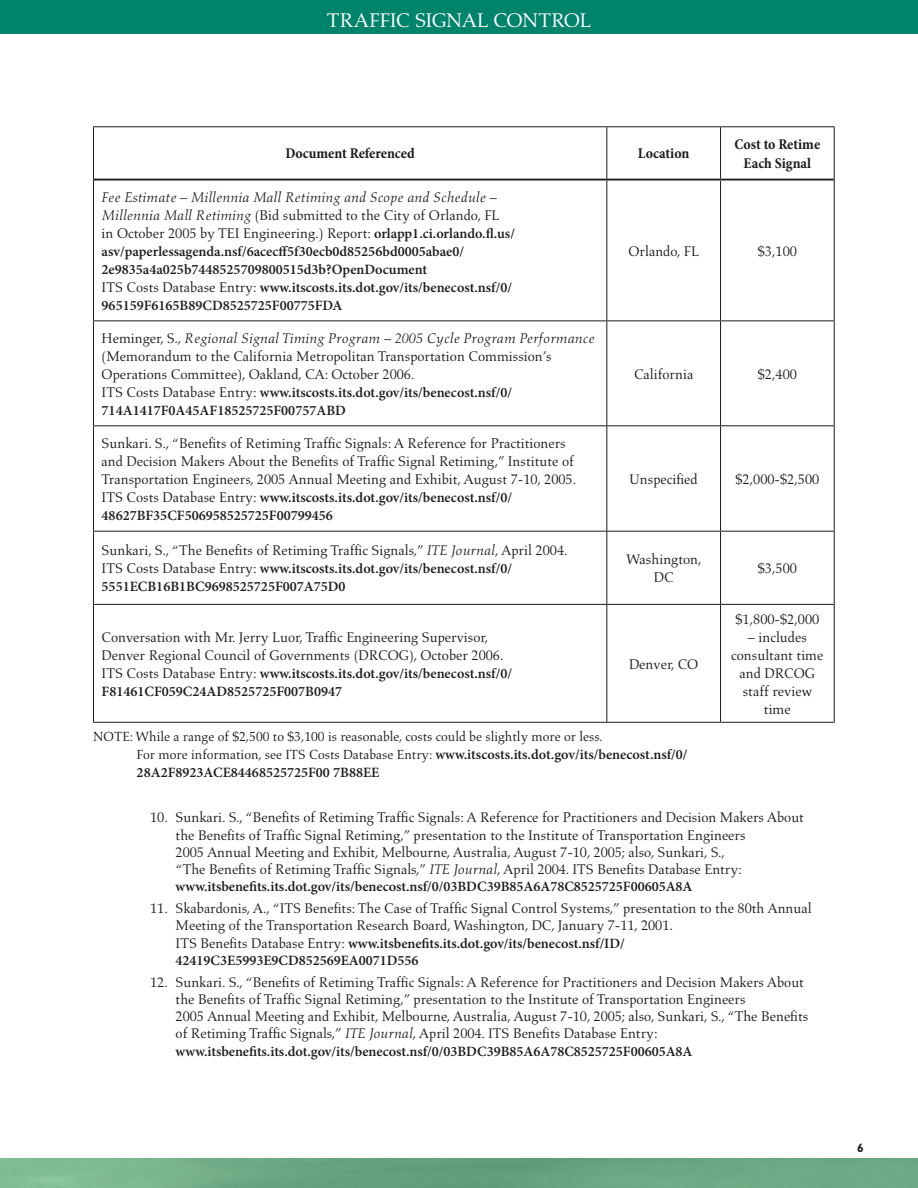
<style>
.page{position:relative;width:918px;height:1188px;background:#fff}
.page>*{position:absolute;margin:0;border:0;box-sizing:border-box;transform-origin:0 0}
.t1{font:20.1px "Aldus LT Std";letter-spacing:-.035em;color:#fff;scale:1.04 1}
.t2{font:700 condensed 15px/19.5px "Minion Pro";color:#1c1c1a;text-align:center}
.t3{font:14.25px/18px "Aldus LT Std";color:#1c1c1a}
.t4{font:600 14.25px/18px "Minion Pro";color:#1c1c1a}
.t5{font:italic 14.25px/18px "Aldus LT Std";color:#1c1c1a}
.t6{font:13.5px/18px "Aldus LT Std";color:#1c1c1a}
.s1{font-style:normal}
.s2{font-family:"Minion Pro";font-weight:600;font-style:normal}
.s3{font-family:"Aldus LT Std";font-weight:400}
.s4{font-style:italic}
.s5{font-family:"Minion Pro";font-weight:600;font-size:14.25px}
</style>
<div class="page">
<div style="left:0;top:0;width:918px;height:34px;background:#00836b"></div>
<img style="left:0;top:1158px;width:918px;height:30px">
<hr style="left:93px;top:180px;width:1px;height:141px;background:#1c1c1a">
<hr style="left:606px;top:181px;width:1px;height:140px;background:#1c1c1a">
<hr style="left:720px;top:181px;width:1px;height:140px;background:#1c1c1a">
<hr style="left:834px;top:180px;width:1px;height:141px;background:#1c1c1a">
<hr style="left:93px;top:321px;width:514px;height:1px;background:#1c1c1a">
<hr style="left:93px;top:321px;width:1px;height:104px;background:#1c1c1a">
<hr style="left:607px;top:321px;width:114px;height:1px;background:#1c1c1a">
<hr style="left:606px;top:321px;width:1px;height:104px;background:#1c1c1a">
<hr style="left:721px;top:321px;width:114px;height:1px;background:#1c1c1a">
<hr style="left:720px;top:321px;width:1px;height:104px;background:#1c1c1a">
<hr style="left:834px;top:321px;width:1px;height:104px;background:#1c1c1a">
<hr style="left:93px;top:425px;width:514px;height:1px;background:#1c1c1a">
<hr style="left:93px;top:426px;width:1px;height:105px;background:#1c1c1a">
<hr style="left:607px;top:425px;width:114px;height:1px;background:#1c1c1a">
<hr style="left:606px;top:426px;width:1px;height:105px;background:#1c1c1a">
<hr style="left:721px;top:425px;width:114px;height:1px;background:#1c1c1a">
<hr style="left:720px;top:426px;width:1px;height:105px;background:#1c1c1a">
<hr style="left:834px;top:426px;width:1px;height:105px;background:#1c1c1a">
<hr style="left:93px;top:531px;width:514px;height:1px;background:#1c1c1a">
<hr style="left:93px;top:532px;width:1px;height:72px;background:#1c1c1a">
<hr style="left:607px;top:531px;width:114px;height:1px;background:#1c1c1a">
<hr style="left:606px;top:532px;width:1px;height:72px;background:#1c1c1a">
<hr style="left:721px;top:531px;width:114px;height:1px;background:#1c1c1a">
<hr style="left:720px;top:532px;width:1px;height:72px;background:#1c1c1a">
<hr style="left:834px;top:532px;width:1px;height:72px;background:#1c1c1a">
<hr style="left:93px;top:604px;width:514px;height:1px;background:#1c1c1a">
<hr style="left:93px;top:605px;width:1px;height:117px;background:#1c1c1a">
<hr style="left:607px;top:604px;width:114px;height:1px;background:#1c1c1a">
<hr style="left:606px;top:605px;width:1px;height:117px;background:#1c1c1a">
<hr style="left:721px;top:604px;width:114px;height:1px;background:#1c1c1a">
<hr style="left:720px;top:605px;width:1px;height:117px;background:#1c1c1a">
<hr style="left:834px;top:605px;width:1px;height:117px;background:#1c1c1a">
<hr style="left:93px;top:722px;width:514px;height:1px;background:#1c1c1a">
<hr style="left:607px;top:722px;width:114px;height:1px;background:#1c1c1a">
<hr style="left:721px;top:722px;width:114px;height:1px;background:#1c1c1a">
<hr style="left:93px;top:126px;width:514px;height:1px;background:#1c1c1a">
<hr style="left:93px;top:127px;width:1px;height:53px;background:#1c1c1a">
<hr style="left:607px;top:126px;width:114px;height:1px;background:#1c1c1a">
<hr style="left:606px;top:127px;width:1px;height:52px;background:#1c1c1a">
<hr style="left:721px;top:126px;width:114px;height:1px;background:#1c1c1a">
<hr style="left:720px;top:127px;width:1px;height:52px;background:#1c1c1a">
<hr style="left:834px;top:127px;width:1px;height:53px;background:#1c1c1a">
<hr style="left:94px;top:179px;width:513px;height:2px;background:#1c1c1a">
<hr style="left:607px;top:179px;width:114px;height:2px;background:#1c1c1a">
<hr style="left:721px;top:179px;width:113px;height:2px;background:#1c1c1a">
<h1 class="t1" style="left:327px;top:9px;width:256px">TRAFFIC SIGNAL CONTROL</h1>
<p class="t2" style="left:285px;top:144px;width:131px">Document Referenced</p>
<p class="t2" style="left:638px;top:144px;width:53px">Location</p>
<p class="t2" style="left:735px;top:135px;width:87px">Cost to Retime<br>Each Signal</p>
<p class="t5" style="left:102px;top:188px;width:415px">Fee Estimate – Millennia Mall Retiming and Scope and Schedule –<br>Millennia Mall Retiming <span class="s1">(Bid submitted to the City of Orlando, FL<br>in October 2005 by TEI Engineering.) Report:</span> <span class="s2">orlapp1.ci.orlando.fl.us/</span></p>
<p class="t4" style="left:102px;top:243px;width:412px">asv/paperlessagenda.nsf/6acecff5f30ecb0d85256bd0005abae0/ 2e9835a4a025b7448525709800515d3b?OpenDocument<br><span class="s3">ITS Costs Database Entry:</span> www.itscosts.its.dot.gov/its/benecost.nsf/0/ 965159F6165B89CD8525725F00775FDA</p>
<p class="t3" style="left:628px;top:242px;width:72px">Orlando, FL</p>
<p class="t3" style="left:758px;top:242px;width:41px">$3,100</p>
<p class="t3" style="left:102px;top:329px;width:495px">Heminger, S., <span class="s4">Regional Signal Timing Program – 2005 Cycle Program Performance </span>(Memorandum to the California Metropolitan Transportation Commission’s<br>Operations Committee), Oakland, CA: October 2006.</p>
<p class="t4" style="left:102px;top:384px;width:412px"><span class="s3">ITS Costs Database Entry:</span> www.itscosts.its.dot.gov/its/benecost.nsf/0/<br>714A1417F0A45AF18525725F00757ABD</p>
<p class="t3" style="left:634px;top:365px;width:61px">California</p>
<p class="t3" style="left:758px;top:365px;width:41px">$2,400</p>
<p class="t3" style="left:102px;top:434px;width:476px">Sunkari. S., “Benefits of Retiming Traffic Signals: A Reference for Practitioners and Decision Makers About the Benefits of Traffic Signal Retiming,” Institute of<br>Transportation Engineers, 2005 Annual Meeting and Exhibit, August 7-10, 2005.</p>
<p class="t4" style="left:102px;top:489px;width:412px"><span class="s3">ITS Costs Database Entry:</span> www.itscosts.its.dot.gov/its/benecost.nsf/0/<br>48627BF35CF506958525725F00799456</p>
<p class="t3" style="left:630px;top:470px;width:70px">Unspecified</p>
<p class="t3" style="left:735px;top:470px;width:85px">$2,000-$2,500</p>
<p class="t3" style="left:102px;top:542px;width:468px">Sunkari, S., “The Benefits of Retiming Traffic Signals,” <span class="s4">ITE Journal</span>, April 2004.</p>
<p class="t4" style="left:102px;top:560px;width:412px"><span class="s3">ITS Costs Database Entry:</span> www.itscosts.its.dot.gov/its/benecost.nsf/0/<br>5551ECB16B1BC9698525725F007A75D0</p>
<p class="t3" style="left:626px;top:551px;width:77px;text-align:center">Washington,<br>DC</p>
<p class="t3" style="left:758px;top:560px;width:41px">$3,500</p>
<p class="t3" style="left:102px;top:628px;width:404px">Conversation with Mr. Jerry Luor, Traffic Engineering Supervisor,<br>Denver Regional Council of Governments (DRCOG), October 2006.</p>
<p class="t4" style="left:102px;top:665px;width:412px"><span class="s3">ITS Costs Database Entry:</span> www.itscosts.its.dot.gov/its/benecost.nsf/0/<br>F81461CF059C24AD8525725F007B0947</p>
<p class="t3" style="left:735px;top:610px;width:85px">$1,800-$2,000</p>
<p class="t3" style="left:731px;top:628px;width:94px;text-align:center">– includes consultant time and DRCOG staff review time</p>
<p class="t3" style="left:629px;top:655px;width:71px">Denver, CO</p>
<p class="t6" style="left:137px;top:727px;width:553px;text-indent:-44px">NOTE: While a range of $2,500 to $3,100 is reasonable, costs could be slightly more or less.<br>For more information, see ITS Costs Database Entry: <span class="s5">www.itscosts.its.dot.gov/its/benecost.nsf/0/</span></p>
<p class="t4" style="left:137px;top:764px;width:244px">28A2F8923ACE84468525725F00 7B88EE</p>
<p class="t3" style="left:176px;top:809px;width:630px;line-height:17.2px;text-indent:-25px">10. Sunkari. S., “Benefits of Retiming Traffic Signals: A Reference for Practitioners and Decision Makers About the Benefits of Traffic Signal Retiming,” presentation to the Institute of Transportation Engineers<br>2005 Annual Meeting and Exhibit, Melbourne, Australia, August 7-10, 2005; also, Sunkari, S.,<br>“The Benefits of Retiming Traffic Signals,” <span class="s4">ITE Journal</span>, April 2004. ITS Benefits Database Entry:</p>
<p class="t4" style="left:176px;top:878px;width:518px">www.itsbenefits.its.dot.gov/its/benecost.nsf/0/03BDC39B85A6A78C8525725F00605A8A</p>
<p class="t3" style="left:176px;top:900px;width:638px;line-height:17.2px;text-indent:-25px">11. Skabardonis, A., “ITS Benefits: The Case of Traffic Signal Control Systems,” presentation to the 80th Annual<br>Meeting of the Transportation Research Board, Washington, DC, January 7-11, 2001.</p>
<p class="t4" style="left:176px;top:935px;width:451px;line-height:17.2px"><span class="s3">ITS Benefits Database Entry:</span> www.itsbenefits.its.dot.gov/its/benecost.nsf/ID/<br>42419C3E5993E9CD852569EA0071D556</p>
<p class="t3" style="left:176px;top:973px;width:634px;line-height:17.2px;text-indent:-25px">12. Sunkari. S., “Benefits of Retiming Traffic Signals: A Reference for Practitioners and Decision Makers About the Benefits of Traffic Signal Retiming,” presentation to the Institute of Transportation Engineers<br>2005 Annual Meeting and Exhibit, Melbourne, Australia, August 7-10, 2005; also, Sunkari, S., “The Benefits of Retiming Traffic Signals,” <span class="s4">ITE Journal</span>, April 2004. ITS Benefits Database Entry:</p>
<p class="t4" style="left:176px;top:1043px;width:518px">www.itsbenefits.its.dot.gov/its/benecost.nsf/0/03BDC39B85A6A78C8525725F00605A8A</p>
</div>
